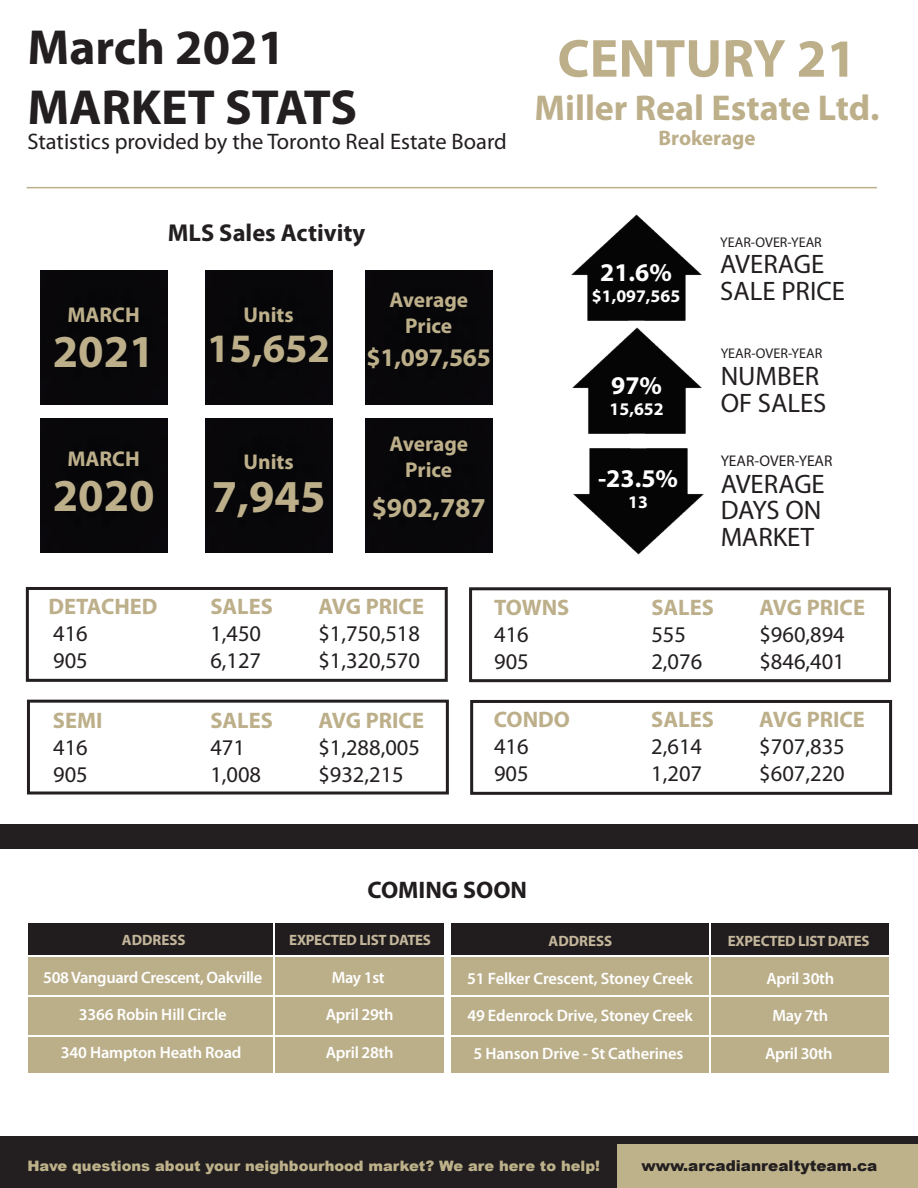
<style>
.page{position:relative;width:918px;height:1188px;background:#fff}
.page>*{position:absolute;margin:0;border:0;box-sizing:border-box;transform-origin:0 0}
.t1{font:700 54px "Myriad Pro";color:#bcaf8a}
.t2{font:700 49.5px/59.4px "Myriad Pro";color:#231f20}
.t3{font:700 45.9px "Myriad Pro";color:#bcaf8a}
.t4{font:700 40.5px "Myriad Pro";color:#bcaf8a}
.t5{font:700 36px "Myriad Pro";color:#bcaf8a}
.t6{font:700 27.6px "Myriad Pro";color:#bcaf8a}
.t7{font:26.85px/26.8px "Myriad Pro";color:#231f20}
.t8{font:700 25.65px "Myriad Pro";color:#fff}
.t9{font:700 25.5px "Myriad Pro";letter-spacing:-.01em;color:#bcaf8a}
.t10{font:700 24.45px "Myriad Pro";color:#231f20}
.t11{font:700 24px "Myriad Pro";color:#211d1e}
.t12{font:22.5px "Myriad Pro";color:#231f20}
.t13{font:700 22.5px "Myriad Pro";color:#bcaf8a}
.t14{font:700 21.45px/25.7px "Myriad Pro";color:#bcaf8a;text-align:center}
.t15{font:700 21px "Myriad Pro";color:#bcaf8a}
.t16{font:700 17.85px "Myriad Pro";color:#fff}
.t17{font:700 16.95px/20.2px "Myriad Pro";letter-spacing:-.015em;color:#fff;text-align:center}
.t18{font:600 16.5px "Myriad Pro";letter-spacing:-.015em;color:#fff}
.t19{font:15.45px "Myriad Pro";color:#231f20}
.t20{font:700 15px "Myriad Pro";letter-spacing:-.02em;color:#c3b69b}
.t21{font:900 15px "Arial";color:#231f20}
.t22{font:700 15px "Myriad Pro";color:#c3b69b}
.t23{font:900 14.4px "Arial";color:#beb28b}
.t24{font:14.1px "Myriad Pro";color:#231f20}
</style>
<div class="page">
<div style="left:40px;top:271px;width:127px;height:134px;background:#080709"></div>
<div style="left:365px;top:271px;width:127px;height:134px;background:#080709"></div>
<div style="left:205px;top:271px;width:127px;height:134px;background:#080709"></div>
<div style="left:40px;top:419px;width:127px;height:134px;background:#080709"></div>
<div style="left:365px;top:419px;width:127px;height:134px;background:#080709"></div>
<div style="left:205px;top:419px;width:127px;height:134px;background:#080709"></div>
<div style="left:26px;top:587px;width:422px;height:95px;border:3px solid #231f20"></div>
<img style="left:572px;top:214px;width:129px;height:106px">
<img style="left:572px;top:327px;width:130px;height:106px">
<img style="left:574px;top:448px;width:129px;height:106px">
<hr style="left:27px;top:187px;width:850px;height:1px;background:#bcaf8a">
<div style="left:469px;top:587px;width:422px;height:95px;border:3px solid #231f20"></div>
<div style="left:27px;top:700px;width:422px;height:95px;border:3px solid #231f20"></div>
<div style="left:470px;top:700px;width:422px;height:95px;border:3px solid #231f20"></div>
<div style="left:0;top:1137px;width:618px;height:51px;background:#231f20"></div>
<div style="left:618px;top:1137px;width:300px;height:51px;background:#beb28b"></div>
<div style="left:0;top:824px;width:918px;height:25px;background:#231f20"></div>
<hr style="left:611px;top:1137px;width:307px;height:2px;background:#231f20">
<hr style="left:224px;top:1139px;width:694px;height:4px;background:#231f20">
<div style="left:29px;top:923px;width:860px;height:32px;background:#211d1e"></div>
<div style="left:29px;top:958px;width:860px;height:115px;background:#bbaf8a"></div>
<div style="left:445px;top:914px;width:6px;height:199px;background:#fff"></div>
<hr style="left:12px;top:995px;width:894px;height:2px;background:#fff">
<hr style="left:9px;top:1035px;width:895px;height:2px;background:#fff">
<hr style="left:273px;top:907px;width:2px;height:199px;background:#fff">
<hr style="left:709px;top:923px;width:1px;height:199px;background:#fff">
<h2 class="t2" style="left:27px;top:16px;width:331px">March 2021<br>MARKET STATS</h2>
<h3 class="t12" style="left:27px;top:128px;width:481px">Statistics provided by the Toronto Real Estate Board</h3>
<h3 class="t14" style="left:68px;top:301px;width:74px">MARCH</h3>
<h3 class="t3" style="left:53px;top:321px;width:103px">2021</h3>
<h3 class="t10" style="left:168px;top:217px;width:199px">MLS Sales Activity</h3>
<h3 class="t14" style="left:244px;top:301px;width:52px">Units</h3>
<h3 class="t14" style="left:389px;top:286px;width:80px">Average<br>Price</h3>
<h3 class="t4" style="left:207px;top:322px;width:124px">15,652</h3>
<h3 class="t9" style="left:367px;top:340px;width:126px">$1,097,565</h3>
<h3 class="t14" style="left:68px;top:445px;width:74px">MARCH</h3>
<h3 class="t3" style="left:53px;top:466px;width:103px">2020</h3>
<h3 class="t14" style="left:244px;top:448px;width:52px">Units</h3>
<h3 class="t3" style="left:212px;top:467px;width:115px">7,945</h3>
<h3 class="t14" style="left:389px;top:430px;width:80px">Average<br>Price</h3>
<h3 class="t6" style="left:372px;top:490px;width:116px">$902,787</h3>
<h1 class="t1" style="left:558px;top:23px;width:301px">CENTURY 21</h1>
<h3 class="t5" style="left:535px;top:84px;width:346px">Miller Real Estate Ltd.</h3>
<p class="t15" style="left:659px;top:124px;width:98px">Brokerage</p>
<p class="t17" style="left:599px;top:258px;width:68px">$902,680<br>14.5%</p>
<h3 class="t8" style="left:600px;top:256px;width:73px">21.6%</h3>
<p class="t16" style="left:592px;top:285px;width:90px">$1,097,565</p>
<h3 class="t8" style="left:611px;top:369px;width:52px">97%</h3>
<p class="t16" style="left:610px;top:398px;width:56px">15,652</p>
<p class="t17" style="left:608px;top:377px;width:49px;text-align:left">8,012<br>12.3%</p>
<h3 class="t8" style="left:598px;top:461px;width:82px">-23.5%</h3>
<p class="t16" style="left:628px;top:490px;width:21px">13</p>
<p class="t24" style="left:720px;top:233px;width:103px">YEAR-OVER-YEAR</p>
<h3 class="t7" style="left:720px;top:250px;width:126px">AVERAGE<br>SALE PRICE</h3>
<p class="t24" style="left:721px;top:345px;width:103px">YEAR-OVER-YEAR</p>
<h3 class="t7" style="left:721px;top:362px;width:107px">NUMBER<br>OF SALES</h3>
<p class="t19" style="left:721px;top:451px;width:113px">YEAR-OVER-YEAR</p>
<h3 class="t7" style="left:721px;top:470px;width:106px">AVERAGE<br>DAYS ON<br>MARKET</h3>
<h3 class="t13" style="left:48px;top:592px;width:111px">DETACHED</h3>
<h3 class="t13" style="left:210px;top:592px;width:64px">SALES</h3>
<h3 class="t13" style="left:318px;top:592px;width:107px">AVG PRICE</h3>
<h3 class="t12" style="left:53px;top:620px;width:36px">416</h3>
<h3 class="t12" style="left:210px;top:620px;width:52px">1,450</h3>
<h3 class="t12" style="left:318px;top:620px;width:103px">$1,750,518</h3>
<h3 class="t12" style="left:53px;top:647px;width:36px">905</h3>
<h3 class="t12" style="left:210px;top:647px;width:52px">6,127</h3>
<h3 class="t12" style="left:318px;top:647px;width:103px">$1,320,570</h3>
<h3 class="t13" style="left:53px;top:706px;width:51px">SEMI</h3>
<h3 class="t13" style="left:210px;top:706px;width:64px">SALES</h3>
<h3 class="t13" style="left:318px;top:706px;width:107px">AVG PRICE</h3>
<h3 class="t12" style="left:53px;top:734px;width:36px">416</h3>
<h3 class="t12" style="left:210px;top:734px;width:36px">471</h3>
<h3 class="t12" style="left:318px;top:734px;width:103px">$1,288,005</h3>
<h3 class="t12" style="left:53px;top:761px;width:36px">905</h3>
<h3 class="t12" style="left:210px;top:761px;width:52px">1,008</h3>
<h3 class="t12" style="left:318px;top:761px;width:87px">$932,215</h3>
<h3 class="t13" style="left:494px;top:592px;width:77px">TOWNS</h3>
<h3 class="t13" style="left:651px;top:592px;width:64px">SALES</h3>
<h3 class="t13" style="left:759px;top:592px;width:107px">AVG PRICE</h3>
<h3 class="t12" style="left:494px;top:620px;width:36px">416</h3>
<h3 class="t12" style="left:651px;top:620px;width:36px">555</h3>
<h3 class="t12" style="left:759px;top:620px;width:87px">$960,894</h3>
<h3 class="t12" style="left:494px;top:647px;width:36px">905</h3>
<h3 class="t12" style="left:651px;top:647px;width:52px">2,076</h3>
<h3 class="t12" style="left:759px;top:647px;width:87px">$846,401</h3>
<h3 class="t13" style="left:494px;top:705px;width:78px">CONDO</h3>
<h3 class="t13" style="left:651px;top:705px;width:64px">SALES</h3>
<h3 class="t13" style="left:759px;top:705px;width:107px">AVG PRICE</h3>
<h3 class="t12" style="left:494px;top:732px;width:36px">416</h3>
<h3 class="t12" style="left:651px;top:732px;width:52px">2,614</h3>
<h3 class="t12" style="left:759px;top:732px;width:87px">$707,835</h3>
<h3 class="t12" style="left:494px;top:759px;width:36px">905</h3>
<h3 class="t12" style="left:651px;top:759px;width:52px">1,207</h3>
<h3 class="t12" style="left:759px;top:759px;width:87px">$607,220</h3>
<h3 class="t11" style="left:367px;top:874px;width:161px">COMING SOON</h3>
<p class="t22" style="left:122px;top:930px;width:65px">ADDRESS</p>
<p class="t20" style="left:289px;top:930px;width:143px">EXPECTED LIST DATES</p>
<p class="t18" style="left:43px;top:967px;width:221px">508 Vanguard Crescent, Oakville</p>
<p class="t18" style="left:79px;top:1004px;width:149px">3366 Robin Hill Circle</p>
<p class="t18" style="left:61px;top:1042px;width:182px">340 Hampton Heath Road</p>
<p class="t18" style="left:332px;top:967px;width:55px">May 1st</p>
<p class="t18" style="left:326px;top:1004px;width:69px">April 29th</p>
<p class="t18" style="left:326px;top:1042px;width:69px">April 28th</p>
<p class="t22" style="left:549px;top:931px;width:65px">ADDRESS</p>
<p class="t20" style="left:728px;top:931px;width:143px">EXPECTED LIST DATES</p>
<p class="t18" style="left:467px;top:968px;width:227px">51 Felker Crescent, Stoney Creek</p>
<p class="t18" style="left:467px;top:1005px;width:227px">49 Edenrock Drive, Stoney Creek</p>
<p class="t18" style="left:474px;top:1043px;width:211px">5 Hanson Drive - St Catherines</p>
<p class="t18" style="left:767px;top:968px;width:69px">April 30th</p>
<p class="t18" style="left:773px;top:1005px;width:57px">May 7th</p>
<p class="t18" style="left:765px;top:1043px;width:69px">April 30th</p>
<p class="t23" style="left:27px;top:1155px;width:574px">Have questions about your neighbourhood market? We are here to help!</p>
<p class="t21" style="left:641px;top:1155px;width:238px">www.arcadianrealtyteam.ca</p>
</div>
